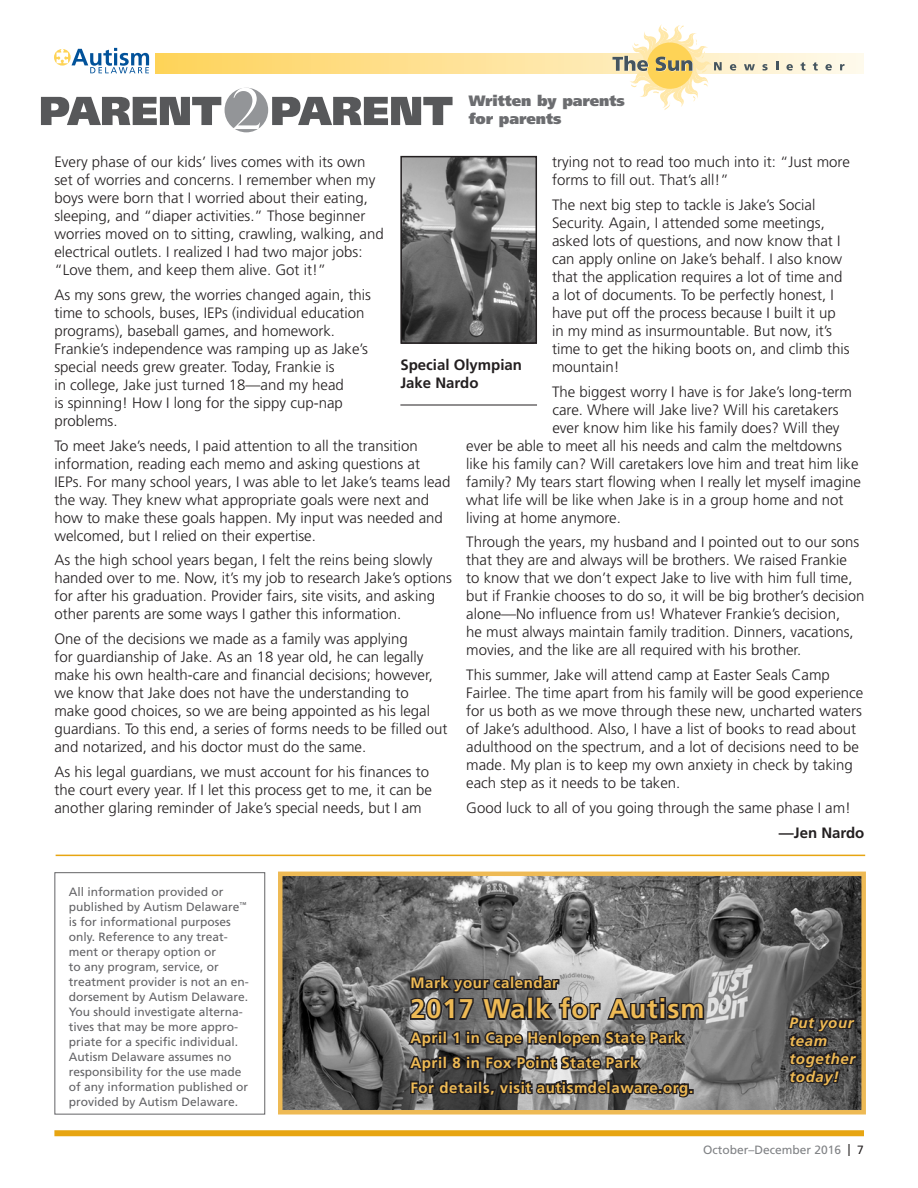
<style>
.page{position:relative;width:918px;height:1188px;background:#fff}
.page>*{position:absolute;margin:0;border:0;box-sizing:border-box;transform-origin:0 0}
.t1{font:700 27px "Frutiger";letter-spacing:.04em;color:#eeba55}
.t2{font:300 15px/18px "Frutiger";color:#231f20}
.t3{font:700 15px "Frutiger";letter-spacing:.04em;color:#eeba55}
.t4{font:700 15px/18px "Frutiger";color:#231f20}
.t5{font:900 15px/18px "Frutiger";color:#6c6d70}
.t6{font:italic 700 15px/18px "Frutiger";letter-spacing:.04em;color:#eeba55}
.Directory_Bold_names{font:12px/15px "Frutiger";color:#636366}
.t7{font:12px "Frutiger";color:#808285}
.s1{color:#231f20}
</style>
<div class="page">
<svg style="left:155px;top:53px;width:708px;height:21px;background:#fee39a"></svg>
<svg style="left:54px;top:49px;width:17px;height:17px"></svg>
<svg style="left:57px;top:48px;width:92px;height:25px"></svg>
<svg style="left:613px;top:24px;width:109px;height:86px"></svg>
<svg style="left:730px;top:64px;width:6px;height:7px"></svg>
<svg style="left:744px;top:64px;width:11px;height:6px"></svg>
<svg style="left:762px;top:64px;width:6px;height:7px"></svg>
<svg style="left:776px;top:62px;width:2px;height:8px"></svg>
<svg style="left:786px;top:64px;width:7px;height:7px"></svg>
<svg style="left:801px;top:62px;width:4px;height:9px"></svg>
<svg style="left:813px;top:62px;width:5px;height:9px"></svg>
<svg style="left:825px;top:64px;width:7px;height:7px"></svg>
<svg style="left:840px;top:64px;width:5px;height:6px"></svg>
<svg style="left:41px;top:97px;width:180px;height:28px"></svg>
<div style="left:225px;top:88px;width:43px;height:44px;background:#939598;border-radius:50%"></div>
<svg style="left:233px;top:88px;width:27px;height:41px"></svg>
<svg style="left:272px;top:97px;width:181px;height:28px"></svg>
<img style="left:403px;top:159px;width:131px;height:182px">
<div style="left:400px;top:156px;width:137px;height:188px;border:2px solid #231f20"></div>
<div style="left:54px;top:872px;width:211px;height:243px;border:1px solid #636366"></div>
<div style="left:54px;top:1130px;width:810px;height:6px;background:#e7a512"></div>
<img style="left:283px;top:877px;width:578px;height:233px">
<div style="left:278px;top:872px;width:588px;height:243px;border:4px solid #eeba55"></div>
<svg style="left:407px;top:961px;width:299px;height:170px;background:#7c7976"></svg>
<svg style="left:786px;top:1013px;width:74px;height:102px;background:#4d4a46"></svg>
<hr style="left:56px;top:855px;width:809px;height:1px;background:#e7a512">
<hr style="left:400px;top:405px;width:137px;height:1px;background:#231f20">
<p class="t5" style="left:469px;top:92px;width:158px">Written by parents for parents</p>
<p class="t2" style="left:54px;top:153px;width:331px">Every phase of our kids’ lives comes with its own set of worries and concerns. I remember when my boys were born that I worried about their eating, sleeping, and “diaper activities.” Those beginner worries moved on to sitting, crawling, walking, and electrical outlets. I realized I had two major jobs: “Love them, and keep them alive. Got it!”</p>
<p class="t2" style="left:54px;top:286px;width:318px">As my sons grew, the worries changed again, this time to schools, buses, IEPs (individual education programs), baseball games, and homework.<br>Frankie’s independence was ramping up as Jake’s special needs grew greater. Today, Frankie is<br>in college, Jake just turned 18—and my head<br>is spinning! How I long for the sippy cup-nap problems.</p>
<p class="t2" style="left:54px;top:437px;width:397px">To meet Jake’s needs, I paid attention to all the transition information, reading each memo and asking questions at IEPs. For many school years, I was able to let Jake’s teams lead the way. They knew what appropriate goals were next and how to make these goals happen. My input was needed and welcomed, but I relied on their expertise.</p>
<p class="t2" style="left:54px;top:551px;width:399px">As the high school years began, I felt the reins being slowly handed over to me. Now, it’s my job to research Jake’s options for after his graduation. Provider fairs, site visits, and asking other parents are some ways I gather this information.</p>
<p class="t2" style="left:54px;top:630px;width:395px">One of the decisions we made as a family was applying<br>for guardianship of Jake. As an 18 year old, he can legally make his own health-care and financial decisions; however, we know that Jake does not have the understanding to<br>make good choices, so we are being appointed as his legal guardians. To this end, a series of forms needs to be filled out and notarized, and his doctor must do the same.</p>
<p class="t2" style="left:54px;top:763px;width:379px">As his legal guardians, we must account for his finances to the court every year. If I let this process get to me, it can be another glaring reminder of Jake’s special needs, but I am</p>
<p class="t2" style="left:552px;top:153px;width:299px">trying not to read too much into it: “Just more forms to fill out. That’s all!”</p>
<p class="t2" style="left:552px;top:196px;width:299px">The next big step to tackle is Jake’s Social Security. Again, I attended some meetings, asked lots of questions, and now know that I can apply online on Jake’s behalf. I also know that the application requires a lot of time and a lot of documents. To be perfectly honest, I have put off the process because I built it up in my mind as insurmountable. But now, it’s time to get the hiking boots on, and climb this mountain!</p>
<p class="t2" style="left:552px;top:383px;width:302px">The biggest worry I have is for Jake’s long-term</p>
<p class="t2" style="left:552px;top:401px;width:288px">care. Where will Jake live? Will his caretakers</p>
<p class="t2" style="left:552px;top:419px;width:289px">ever know him like his family does? Will they</p>
<p class="t2" style="left:466px;top:437px;width:377px">ever be able to meet all his needs and calm the meltdowns</p>
<p class="t2" style="left:466px;top:455px;width:394px">like his family can? Will caretakers love him and treat him like</p>
<p class="t2" style="left:466px;top:473px;width:396px">family? My tears start flowing when I really let myself imagine</p>
<p class="t2" style="left:466px;top:491px;width:379px">what life will be like when Jake is in a group home and not</p>
<p class="t2" style="left:466px;top:509px;width:156px">living at home anymore.</p>
<p class="t2" style="left:466px;top:533px;width:400px">Through the years, my husband and I pointed out to our sons that they are and always will be brothers. We raised Frankie<br>to know that we don’t expect Jake to live with him full time, but if Frankie chooses to do so, it will be big brother’s decision alone—No influence from us! Whatever Frankie’s decision,<br>he must always maintain family tradition. Dinners, vacations, movies, and the like are all required with his brother.</p>
<p class="t2" style="left:466px;top:666px;width:399px">This summer, Jake will attend camp at Easter Seals Camp Fairlee. The time apart from his family will be good experience for us both as we move through these new, uncharted waters of Jake’s adulthood. Also, I have a list of books to read about adulthood on the spectrum, and a lot of decisions need to be made. My plan is to keep my own anxiety in check by taking each step as it needs to be taken.</p>
<p class="t2" style="left:466px;top:799px;width:386px">Good luck to all of you going through the same phase I am!</p>
<p class="t4" style="left:779px;top:824px;width:87px">—Jen Nardo</p>
<p class="t4" style="left:400px;top:356px;width:123px">Special Olympian<br>Jake Nardo</p>
<p class="Directory_Bold_names" style="left:69px;top:884px;width:182px">All information provided or published by Autism Delaware<sup>™ </sup>is for informational purposes only. Reference to any treat&shy;ment or therapy option or<br>to any program, service, or treatment provider is not an en&shy;dorsement by Autism Delaware.<br>You should investigate alterna&shy;tives that may be more appro&shy;priate for a specific individual.<br>Autism Delaware assumes no responsibility for the use made of any information published or provided by Autism Delaware.</p>
<p class="t3" style="left:410px;top:974px;width:149px">Mark your calendar</p>
<p class="t1" style="left:410px;top:993px;width:296px">2017 Walk for Autism</p>
<p class="t3" style="left:410px;top:1029px;width:274px">April 1 in Cape Henlopen State Park</p>
<p class="t3" style="left:410px;top:1054px;width:230px">April 8 in Fox Point State Park</p>
<p class="t3" style="left:410px;top:1079px;width:282px">For details, visit autismdelaware.org.</p>
<p class="t6" style="left:789px;top:1013px;width:67px">Put your team together today!</p>
<p class="t7" style="left:703px;top:1143px;width:162px">October–December 2016 <span class="s1">| 7</span></p>
</div>
